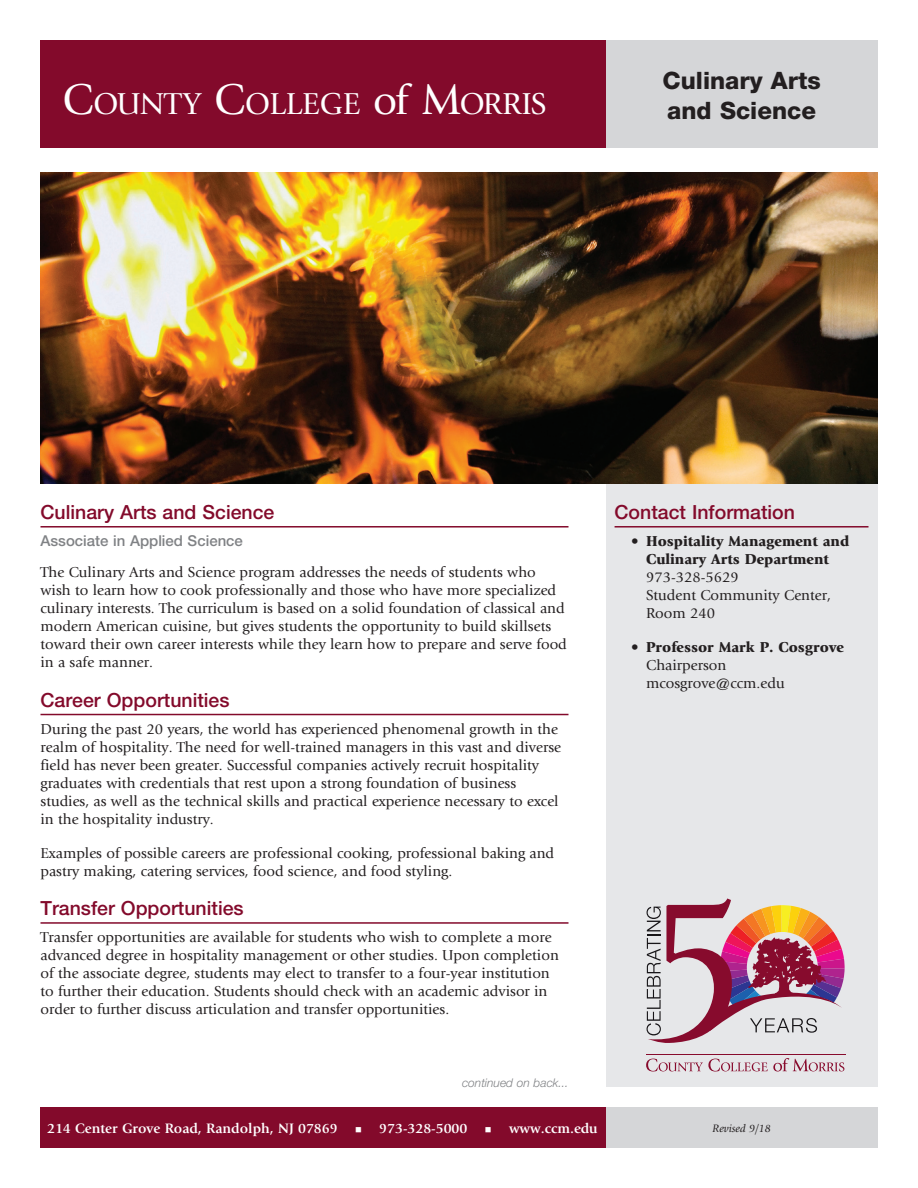
<style>
.page{position:relative;width:918px;height:1188px;background:#fff}
.page>*{position:absolute;margin:0;border:0;box-sizing:border-box;transform-origin:0 0}
.t1{font:31.5px "Giovanni";color:#fff}
.MastHeader{font:800 24px/30px "Helvetica Neue";color:#231f20}
.Headers{font:500 19.5px "Helvetica Neue";color:#830a2b}
.Copy{font:15px/18px "Giovanni";color:#231f20}
.Contacts{font:900 15px/18px "Giovanni";color:#231f20}
.Contacts-2{font:15px/18px "Giovanni";color:#231f20}
.Degree_Option{font:500 15px "Helvetica Neue";color:#808285}
.t2{font:700 14.25px "Giovanni";color:#fff}
.Continued{font:italic 300 12px "Helvetica Neue";color:#808285}
.t3{font:italic 11.25px "Giovanni";color:#231f20}
.s1{font-size:45px}
.s2{font-size:42px}
.s3{font-weight:400}
.s4{font-weight:900}
</style>
<div class="page">
<div style="left:604px;top:1107px;width:274px;height:41px;background:#d5d6d8"></div>
<div style="left:606px;top:40px;width:272px;height:108px;background:#d5d6d8"></div>
<div style="left:40px;top:40px;width:566px;height:108px;background:#830a2b"></div>
<div style="left:40px;top:1107px;width:566px;height:41px;background:#830a2b"></div>
<hr style="left:40px;top:526px;width:528px;height:2px;background:#830a2b">
<hr style="left:40px;top:714px;width:528px;height:1px;background:#830a2b">
<hr style="left:40px;top:922px;width:528px;height:2px;background:#830a2b">
<div style="left:606px;top:173px;width:272px;height:913px;background:#e6e7e9"></div>
<hr style="left:615px;top:526px;width:254px;height:2px;background:#830a2b">
<img style="left:40px;top:173px;width:838px;height:311px">
<svg style="left:647px;top:898px;width:198px;height:145px"></svg>
<svg style="left:646px;top:1058px;width:198px;height:14px"></svg>
<hr style="left:646px;top:1054px;width:200px;height:1px;background:#870b2d">
<p class="t1" style="left:62px;top:86px;width:486px"><span class="s1">C</span>OUNTY <span class="s1">C</span>OLLEGE <span class="s2">of</span> <span class="s1">M</span>ORRIS</p>
<p class="MastHeader" style="left:663px;top:65px;width:160px">Culinary Arts and Science</p>
<p class="Headers" style="left:40px;top:501px;width:235px">Culinary Arts and Science</p>
<p class="Degree_Option" style="left:40px;top:532px;width:204px">Associate in Applied Science</p>
<p class="Copy" style="left:40px;top:564px;width:528px">The Culinary Arts and Science program addresses the needs of students who wish to learn how to cook professionally and those who have more specialized culinary interests. The curriculum is based on a solid foundation of classical and modern American cuisine, but gives students the opportunity to build skillsets toward their own career interests while they learn how to prepare and serve food in a safe manner.</p>
<p class="Headers" style="left:40px;top:688px;width:191px">Career Opportunities</p>
<p class="Copy" style="left:40px;top:720px;width:522px">During the past 20 years, the world has experienced phenomenal growth in the realm of hospitality. The need for well-trained managers in this vast and diverse field has never been greater. Successful companies actively recruit hospitality graduates with credentials that rest upon a strong foundation of business studies, as well as the technical skills and practical experience necessary to excel in the hospitality industry.</p>
<p class="Copy" style="left:40px;top:844px;width:515px">Examples of possible careers are professional cooking, professional baking and pastry making, catering services, food science, and food styling.</p>
<p class="Headers" style="left:40px;top:897px;width:205px">Transfer Opportunities</p>
<p class="Copy" style="left:40px;top:928px;width:520px">Transfer opportunities are available for students who wish to complete a more advanced degree in hospitality management or other studies. Upon completion of the associate degree, students may elect to transfer to a four-year institution to further their education. Students should check with an academic advisor in order to further discuss articulation and transfer opportunities.</p>
<p class="Headers" style="left:615px;top:501px;width:182px">Contact Information</p>
<p class="Contacts" style="left:646px;top:532px;width:205px;text-indent:-15px">• Hospitality Management and<br>Culinary Arts Department<br><span class="s3">973-328-5629<br>Student Community Center,<br>Room 240</span></p>
<p class="Contacts-2" style="left:646px;top:638px;width:199px;text-indent:-15px"><span class="s4">• Professor Mark P. Cosgrove<br></span>Chairperson mcosgrove@ccm.edu</p>
<p class="Continued" style="left:462px;top:1075px;width:108px">continued on back...</p>
<p class="t2" style="left:47px;top:1120px;width:552px">214 Center Grove Road, Randolph, NJ 07869 ■ 973-328-5000 ■ www.ccm.edu</p>
<p class="t3" style="left:712px;top:1122px;width:60px">Revised 9/18</p>
</div>
